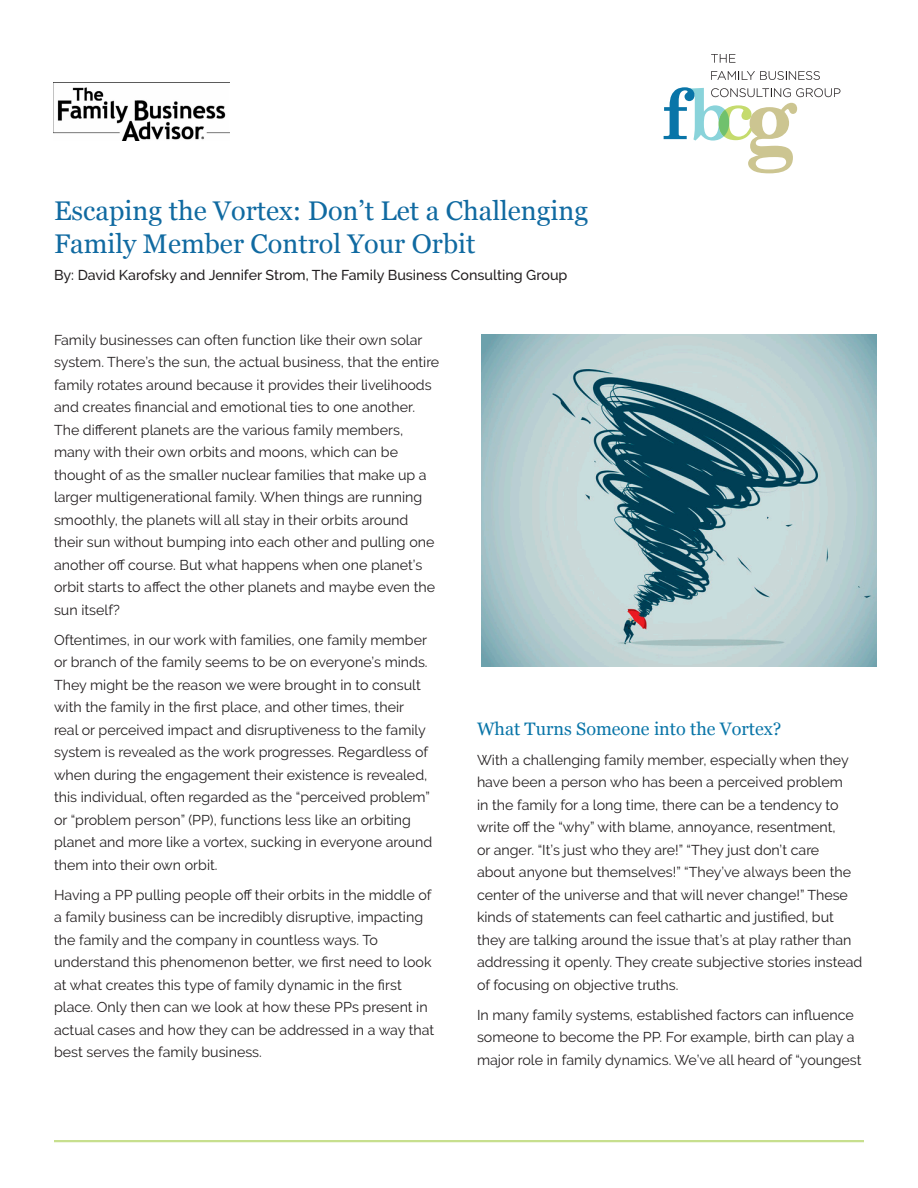
<style>
.page{position:relative;width:918px;height:1188px;background:#fff}
.page>*{position:absolute;margin:0;border:0;box-sizing:border-box;transform-origin:0 0}
.t1{font:27px/33px "Georgia";color:#106aa1}
.copy{font:18px "Georgia";color:#0975a8}
.copy-2{font:14.25px/22.5px "Raleway";color:#231f20}
.t2{font:500 14.25px "Raleway";color:#231f20}
</style>
<div class="page">
<svg style="left:711px;top:54px;width:24px;height:9px"></svg>
<svg style="left:711px;top:71px;width:109px;height:9px"></svg>
<svg style="left:664px;top:87px;width:176px;height:86px"></svg>
<img style="left:54px;top:82px;width:176px;height:59px">
<hr style="left:54px;top:1140px;width:810px;height:2px;background:#c7df8e">
<img style="left:482px;top:335px;width:394px;height:332px">
<p class="t1" style="left:54px;top:193px;width:536px">Escaping the Vortex: Don’t Let a Challenging<br>Family Member Control Your Orbit</p>
<p class="t2" style="left:54px;top:267px;width:515px">By: David Karofsky and Jennifer Strom, The Family Business Consulting Group</p>
<p class="copy-2" style="left:54px;top:328px;width:387px">Family businesses can often function like their own solar system. There’s the sun, the actual business, that the entire family rotates around because it provides their livelihoods and creates financial and emotional ties to one another.<br>The different planets are the various family members, many with their own orbits and moons, which can be thought of as the smaller nuclear families that make up a larger multigenerational family. When things are running smoothly, the planets will all stay in their orbits around their sun without bumping into each other and pulling one another off course. But what happens when one planet’s orbit starts to affect the other planets and maybe even the sun itself?</p>
<p class="copy-2" style="left:54px;top:628px;width:380px">Oftentimes, in our work with families, one family member or branch of the family seems to be on everyone’s minds.<br>They might be the reason we were brought in to consult with the family in the first place, and other times, their real or perceived impact and disruptiveness to the family system is revealed as the work progresses. Regardless of when during the engagement their existence is revealed, this individual, often regarded as the “perceived problem” or “problem person” (PP), functions less like an orbiting planet and more like a vortex, sucking in everyone around them into their own orbit.</p>
<p class="copy-2" style="left:54px;top:883px;width:382px">Having a PP pulling people off their orbits in the middle of a family business can be incredibly disruptive, impacting the family and the company in countless ways. To understand this phenomenon better, we first need to look at what creates this type of family dynamic in the first place. Only then can we look at how these PPs present in actual cases and how they can be addressed in a way that best serves the family business.</p>
<p class="copy" style="left:477px;top:715px;width:306px">What Turns Someone into the Vortex?</p>
<p class="copy-2" style="left:477px;top:748px;width:387px">With a challenging family member, especially when they have been a person who has been a perceived problem<br>in the family for a long time, there can be a tendency to write off the “why” with blame, annoyance, resentment,<br>or anger. “It’s just who they are!” “They just don’t care<br>about anyone but themselves!” “They’ve always been the center of the universe and that will never change!” These kinds of statements can feel cathartic and justified, but they are talking around the issue that’s at play rather than addressing it openly. They create subjective stories instead of focusing on objective truths.</p>
<p class="copy-2" style="left:477px;top:1003px;width:386px">In many family systems, established factors can influence someone to become the PP. For example, birth can play a major role in family dynamics. We’ve all heard of “youngest</p>
</div>
